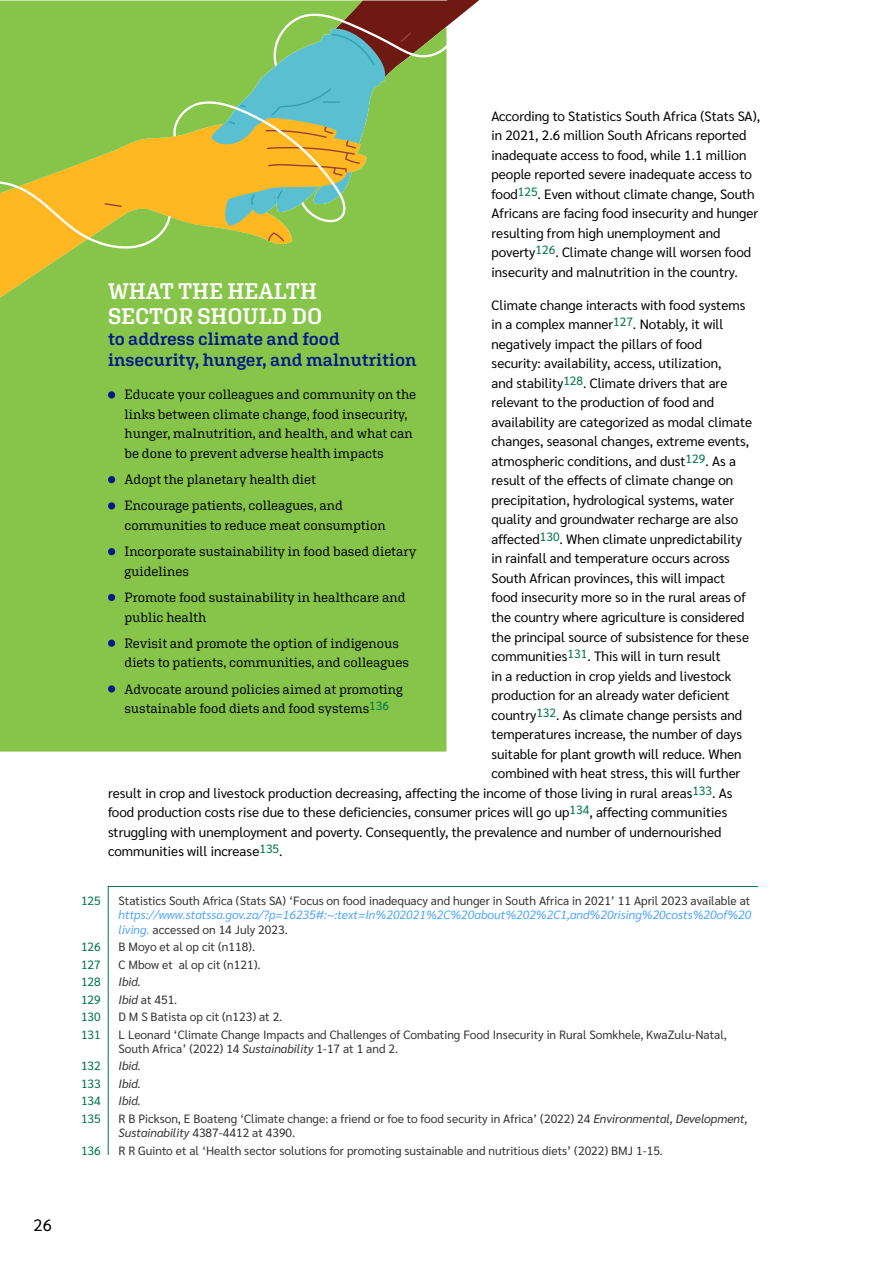
<style>
.page{position:relative;width:893px;height:1263px;background:#fff}
.page>*{position:absolute;margin:0;border:0;box-sizing:border-box;transform-origin:0 0}
.Body_Text{font:600 22.5px/25.5px "Aglet Slab";color:#fff}
.Body_Text-2{font:600 18px/21px "Aglet Slab";letter-spacing:-.005em;color:#001a87}
.t1{font:16.5px "Sarabun";color:#000}
.Body_Text-3{font:13.5px/19.5px "Sarabun";color:#000}
.Body_Text-4{font:13.5px/19.5px "Aglet Slab";letter-spacing:-.005em;color:#000}
.Footnotes{font:12px/14.2px "Sarabun";color:#333}
.Footnotes-2{font:12px "Sarabun";color:#00754a}
.Footnotes-3{font:italic 12px "Sarabun";color:#333}
.s1{font-style:italic;color:#4fa5ff}
.s2{font-style:italic}
</style>
<div class="page">
<svg style="left:108px;top:886px;width:650px;height:269px"></svg>
<svg style="left:0;top:0;width:480px;height:249px"></svg>
<div style="left:0;top:1px;width:363px;height:14px;background:#87c54a"></div>
<svg style="left:0;top:15px;width:446px;height:736px;background:#8ec24c"></svg>
<div style="left:108px;top:391px;width:7px;height:7px;background:#001a87;border-radius:50%"></div>
<div style="left:108px;top:476px;width:7px;height:7px;background:#001a87;border-radius:50%"></div>
<div style="left:108px;top:502px;width:7px;height:7px;background:#001a87;border-radius:50%"></div>
<div style="left:108px;top:548px;width:7px;height:7px;background:#001a87;border-radius:50%"></div>
<div style="left:108px;top:594px;width:7px;height:7px;background:#001a87;border-radius:50%"></div>
<div style="left:108px;top:640px;width:7px;height:7px;background:#001a87;border-radius:50%"></div>
<div style="left:108px;top:685px;width:7px;height:7px;background:#001a87;border-radius:50%"></div>
<p class="t1" style="left:34px;top:1215px;width:20px">26</p>
<p class="Body_Text" style="left:108px;top:278px;width:216px">WHAT THE HEALTH<br>SECTOR SHOULD DO</p>
<p class="Body_Text-2" style="left:108px;top:328px;width:310px">to address climate and food insecurity, hunger, and malnutrition</p>
<p class="Body_Text-4" style="left:124px;top:385px;width:293px">Educate your colleagues and community on the links between climate change, food insecurity, hunger, malnutrition, and health, and what can be done to prevent adverse health impacts</p>
<p class="Body_Text-4" style="left:124px;top:469px;width:193px">Adopt the planetary health diet</p>
<p class="Body_Text-4" style="left:124px;top:496px;width:263px">Encourage patients, colleagues, and communities to reduce meat consumption</p>
<p class="Body_Text-4" style="left:124px;top:541px;width:294px">Incorporate sustainability in food based dietary guidelines</p>
<p class="Body_Text-4" style="left:124px;top:587px;width:283px">Promote food sustainability in healthcare and public health</p>
<p class="Body_Text-4" style="left:124px;top:633px;width:286px">Revisit and promote the option of indigenous diets to patients, communities, and colleagues</p>
<p class="Body_Text-4" style="left:124px;top:679px;width:280px">Advocate around policies aimed at promoting sustainable food diets and food systems<sup>136</sup></p>
<p class="Body_Text-3" style="left:492px;top:107px;width:270px">According to Statistics South Africa (Stats SA), in 2021, 2.6 million South Africans reported inadequate access to food, while 1.1 million people reported severe inadequate access to food<sup>125</sup>. Even without climate change, South Africans are facing food insecurity and hunger resulting from high unemployment and poverty<sup>126</sup>. Climate change will worsen food insecurity and malnutrition in the country.</p>
<p class="Body_Text-3" style="left:492px;top:296px;width:262px">Climate change interacts with food systems in a complex manner<sup>127</sup>. Notably, it will negatively impact the pillars of food security: availability, access, utilization,<br>and stability<sup>128</sup>. Climate drivers that are relevant to the production of food and availability are categorized as modal climate changes, seasonal changes, extreme events, atmospheric conditions, and dust<sup>129</sup>. As a result of the effects of climate change on precipitation, hydrological systems, water quality and groundwater recharge are also affected<sup>130</sup>. When climate unpredictability in rainfall and temperature occurs across South African provinces, this will impact food insecurity more so in the rural areas of the country where agriculture is considered the principal source of subsistence for these communities<sup>131</sup>. This will in turn result<br>in a reduction in crop yields and livestock production for an already water deficient country<sup>132</sup>. As climate change persists and temperatures increase, the number of days suitable for plant growth will reduce. When combined with heat stress, this will further</p>
<p class="Body_Text-3" style="left:108px;top:783px;width:626px">result in crop and livestock production decreasing, affecting the income of those living in rural areas<sup>133</sup>. As food production costs rise due to these deficiencies, consumer prices will go up<sup>134</sup>, affecting communities struggling with unemployment and poverty. Consequently, the prevalence and number of undernourished communities will increase<sup>135</sup>.</p>
<p class="Footnotes-2" style="left:81px;top:894px;width:21px">125</p>
<p class="Footnotes" style="left:119px;top:894px;width:634px;text-align:justify">Statistics South Africa (Stats SA) ‘Focus on food inadequacy and hunger in South Africa in 2021’ 11 April 2023 available at <span class="s1">https://www.statssa.gov.za/?p=16235#:~:text=In%202021%2C%20about%202%2C1,and%20rising%20costs%20of%20 living.</span> accessed on 14 July 2023.</p>
<p class="Footnotes-2" style="left:81px;top:940px;width:21px">126</p>
<p class="Footnotes" style="left:119px;top:940px;width:138px">B Moyo et al op cit (n118).</p>
<p class="Footnotes-2" style="left:81px;top:957px;width:21px">127</p>
<p class="Footnotes" style="left:119px;top:957px;width:144px">C Mbow et al op cit (n121).</p>
<p class="Footnotes-2" style="left:81px;top:975px;width:21px">128</p>
<p class="Footnotes-3" style="left:119px;top:975px;width:24px">Ibid.</p>
<p class="Footnotes-2" style="left:81px;top:992px;width:21px">129</p>
<p class="Footnotes" style="left:119px;top:992px;width:60px"><span class="s2">Ibid</span> at 451.</p>
<p class="Footnotes-2" style="left:81px;top:1010px;width:21px">130</p>
<p class="Footnotes" style="left:119px;top:1010px;width:165px">D M S Batista op cit (n123) at 2.</p>
<p class="Footnotes-2" style="left:81px;top:1027px;width:21px">131</p>
<p class="Footnotes" style="left:119px;top:1027px;width:610px">L Leonard ‘Climate Change Impacts and Challenges of Combating Food Insecurity in Rural Somkhele, KwaZulu-Natal,<br>South Africa’ (2022) 14 <span class="s2">Sustainability</span> 1-17 at 1 and 2.</p>
<p class="Footnotes-2" style="left:81px;top:1059px;width:21px">132</p>
<p class="Footnotes-3" style="left:119px;top:1059px;width:24px">Ibid.</p>
<p class="Footnotes-2" style="left:81px;top:1076px;width:21px">133</p>
<p class="Footnotes-3" style="left:119px;top:1076px;width:24px">Ibid.</p>
<p class="Footnotes-2" style="left:81px;top:1094px;width:21px">134</p>
<p class="Footnotes-3" style="left:119px;top:1094px;width:24px">Ibid.</p>
<p class="Footnotes-2" style="left:81px;top:1111px;width:21px">135</p>
<p class="Footnotes" style="left:119px;top:1111px;width:631px">R B Pickson, E Boateng ‘Climate change: a friend or foe to food security in Africa’ (2022) 24 <span class="s2">Environmental, Development,<br>Sustainability</span> 4387-4412 at 4390.</p>
<p class="Footnotes-2" style="left:81px;top:1143px;width:21px">136</p>
<p class="Footnotes" style="left:119px;top:1143px;width:546px">R R Guinto et al ‘Health sector solutions for promoting sustainable and nutritious diets’ (2022) BMJ 1-15.</p>
</div>
